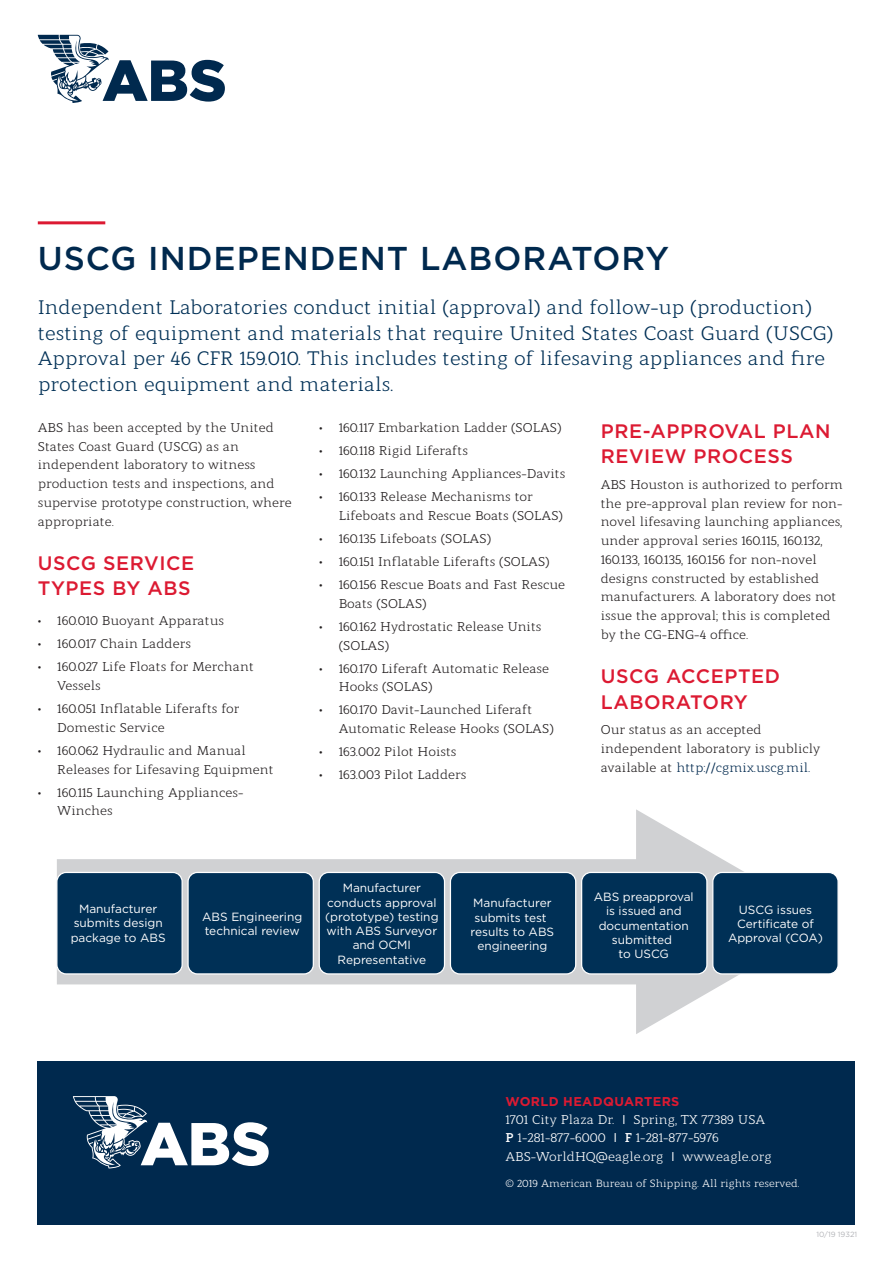
<style>
.page{position:relative;width:893px;height:1263px;background:#fff}
.page>*{position:absolute;margin:0;border:0;box-sizing:border-box;transform-origin:0 0}
.Header_1{font:500 33px "Gotham";letter-spacing:.03em;color:#00294e}
.Large_Copy{font:19.5px/25.5px "Modum";color:#003056}
.Red_Header{font:500 19.5px/25.5px "Gotham";letter-spacing:.03em;color:#dc1a32}
.Bullet_text{font:12.75px/18.8px "Modum";color:#231f20}
.Body_Copy{font:12.75px/18.8px "Modum";color:#231f20}
.t1{font:12.75px/18.3px "Modum";color:#fff}
.t2{font:700 12.75px "Gotham";letter-spacing:.03em;color:#dc1a32}
.t3{font:11.85px/14.2px "Gotham";color:#fff;text-align:center}
.t4{font:10.5px "Modum";color:#fff}
.Disclaimer{font:7.5px "Gotham";color:#b2b3b7}
.s1{color:#00294e}
.s2{font-family:"Gotham"}
.s3{font-weight:700}
</style>
<div class="page">
<hr style="left:38px;top:221px;width:67px;height:3px;background:#dc1a32">
<svg style="left:38px;top:35px;width:187px;height:68px"></svg>
<div style="left:38px;top:1061px;width:817px;height:163px;background:#00294e"></div>
<svg style="left:73px;top:1096px;width:196px;height:72px"></svg>
<div style="left:57px;top:859px;width:612px;height:125px;background:#d0d1d3"></div>
<svg style="left:636px;top:809px;width:108px;height:225px"></svg>
<div style="left:319px;top:872px;width:125px;height:102px;background:#003056;border-radius:9px"></div>
<div style="left:319px;top:872px;width:126px;height:102px;border:1px solid #fff;border-radius:9px"></div>
<div style="left:188px;top:872px;width:125px;height:102px;background:#003056;border-radius:9px"></div>
<div style="left:187px;top:872px;width:127px;height:102px;border:1px solid #fff;border-radius:9px"></div>
<div style="left:57px;top:872px;width:125px;height:102px;background:#003056;border-radius:9px"></div>
<div style="left:56px;top:872px;width:127px;height:102px;border:1px solid #fff;border-radius:9px"></div>
<div style="left:450px;top:872px;width:126px;height:102px;background:#003056;border-radius:9px"></div>
<div style="left:450px;top:872px;width:126px;height:102px;border:1px solid #fff;border-radius:9px"></div>
<div style="left:582px;top:872px;width:125px;height:102px;background:#003056;border-radius:9px"></div>
<div style="left:581px;top:872px;width:126px;height:102px;border:1px solid #fff;border-radius:9px"></div>
<div style="left:713px;top:872px;width:125px;height:102px;background:#003056;border-radius:9px"></div>
<div style="left:712px;top:872px;width:127px;height:102px;border:1px solid #fff;border-radius:9px"></div>
<p class="Header_1" style="left:38px;top:236px;width:633px">USCG INDEPENDENT LABORATORY</p>
<p class="Large_Copy" style="left:38px;top:293px;width:797px">Independent Laboratories conduct initial (approval) and follow-up (production) testing of equipment and materials that require United States Coast Guard (USCG)<br>Approval per 46 CFR 159.010. This includes testing of lifesaving appliances and fire protection equipment and materials.</p>
<p class="Body_Copy" style="left:38px;top:417px;width:256px">ABS has been accepted by the United<br>States Coast Guard (USCG) as an independent laboratory to witness production tests and inspections, and supervise prototype construction, where appropriate.</p>
<p class="Red_Header" style="left:38px;top:550px;width:158px">USCG SERVICE<br>TYPES BY ABS</p>
<p class="Bullet_text" style="left:38px;top:610px;width:188px">• 160.010 Buoyant Apparatus</p>
<p class="Bullet_text" style="left:38px;top:633px;width:155px">• 160.017 Chain Ladders</p>
<p class="Bullet_text" style="left:57px;top:656px;width:198px;text-indent:-20px">• 160.027 Life Floats for Merchant<br>Vessels</p>
<p class="Bullet_text" style="left:57px;top:698px;width:184px;text-indent:-20px">• 160.051 Inflatable Liferafts for<br>Domestic Service</p>
<p class="Bullet_text" style="left:57px;top:740px;width:218px;text-indent:-20px">• 160.062 Hydraulic and Manual<br>Releases for Lifesaving Equipment</p>
<p class="Bullet_text" style="left:57px;top:782px;width:188px;text-indent:-20px">• 160.115 Launching Appliances-<br>Winches</p>
<p class="Bullet_text" style="left:319px;top:417px;width:244px">• 160.117 Embarkation Ladder (SOLAS)</p>
<p class="Bullet_text" style="left:319px;top:440px;width:150px">• 160.118 Rigid Liferafts</p>
<p class="Bullet_text" style="left:319px;top:463px;width:248px">• 160.132 Launching Appliances-Davits</p>
<p class="Bullet_text" style="left:339px;top:486px;width:226px;text-indent:-20px">• 160.133 Release Mechanisms tor<br>Lifeboats and Rescue Boats (SOLAS)</p>
<p class="Bullet_text" style="left:319px;top:528px;width:173px">• 160.135 Lifeboats (SOLAS)</p>
<p class="Bullet_text" style="left:319px;top:551px;width:232px">• 160.151 Inflatable Liferafts (SOLAS)</p>
<p class="Bullet_text" style="left:339px;top:574px;width:228px;text-indent:-20px">• 160.156 Rescue Boats and Fast Rescue<br>Boats (SOLAS)</p>
<p class="Bullet_text" style="left:339px;top:616px;width:204px;text-indent:-20px">• 160.162 Hydrostatic Release Units (SOLAS)</p>
<p class="Bullet_text" style="left:339px;top:657px;width:212px;text-indent:-20px">• 160.170 Liferaft Automatic Release<br>Hooks (SOLAS)</p>
<p class="Bullet_text" style="left:339px;top:699px;width:217px;text-indent:-20px">• 160.170 Davit-Launched Liferaft<br>Automatic Release Hooks (SOLAS)</p>
<p class="Bullet_text" style="left:319px;top:741px;width:139px">• 163.002 Pilot Hoists</p>
<p class="Bullet_text" style="left:319px;top:764px;width:149px">• 163.003 Pilot Ladders</p>
<p class="Red_Header" style="left:601px;top:418px;width:231px">PRE-APPROVAL PLAN<br>REVIEW PROCESS</p>
<p class="Body_Copy" style="left:601px;top:474px;width:244px">ABS Houston is authorized to perform the pre-approval plan review for non&shy;novel lifesaving launching appliances, under approval series 160.115, 160.132, 160.133, 160.135, 160.156 for non-novel designs constructed by established manufacturers. A laboratory does not issue the approval; this is completed by the CG-ENG-4 office.</p>
<p class="Red_Header" style="left:601px;top:663px;width:181px">USCG ACCEPTED<br>LABORATORY</p>
<p class="Body_Copy" style="left:601px;top:719px;width:221px">Our status as an accepted independent laboratory is publicly available at <span class="s1">http://cgmix.uscg.mil.</span></p>
<p class="t3" style="left:71px;top:901px;width:97px">Manufacturer submits design package to ABS</p>
<p class="t3" style="left:202px;top:909px;width:102px;text-align:left">ABS Engineering technical review</p>
<p class="t3" style="left:325px;top:881px;width:115px">Manufacturer conducts approval (prototype) testing with ABS Surveyor and OCMI<br>Representative</p>
<p class="t3" style="left:470px;top:896px;width:85px">Manufacturer submits test results to ABS engineering</p>
<p class="t3" style="left:594px;top:889px;width:101px">ABS preapproval is issued and documentation submitted<br>to USCG</p>
<p class="t3" style="left:728px;top:902px;width:96px">USCG issues<br>Certificate of<br>Approval (COA)</p>
<p class="t2" style="left:505px;top:1093px;width:175px">WORLD HEADQUARTERS</p>
<p class="t1" style="left:505px;top:1109px;width:268px">1701 City Plaza Dr. <span class="s2">I</span> Spring, TX 77389 USA<br><span class="s3">P</span> 1-281-877-6000 <span class="s2">I</span> <span class="s3">F</span> 1-281-877-5976<br>ABS-WorldHQ@eagle.org <span class="s2">I</span> www.eagle.org</p>
<p class="t4" style="left:505px;top:1175px;width:296px">© 2019 American Bureau of Shipping. All rights reserved.</p>
<p class="Disclaimer" style="left:816px;top:1230px;width:42px">10/19 19321</p>
</div>
